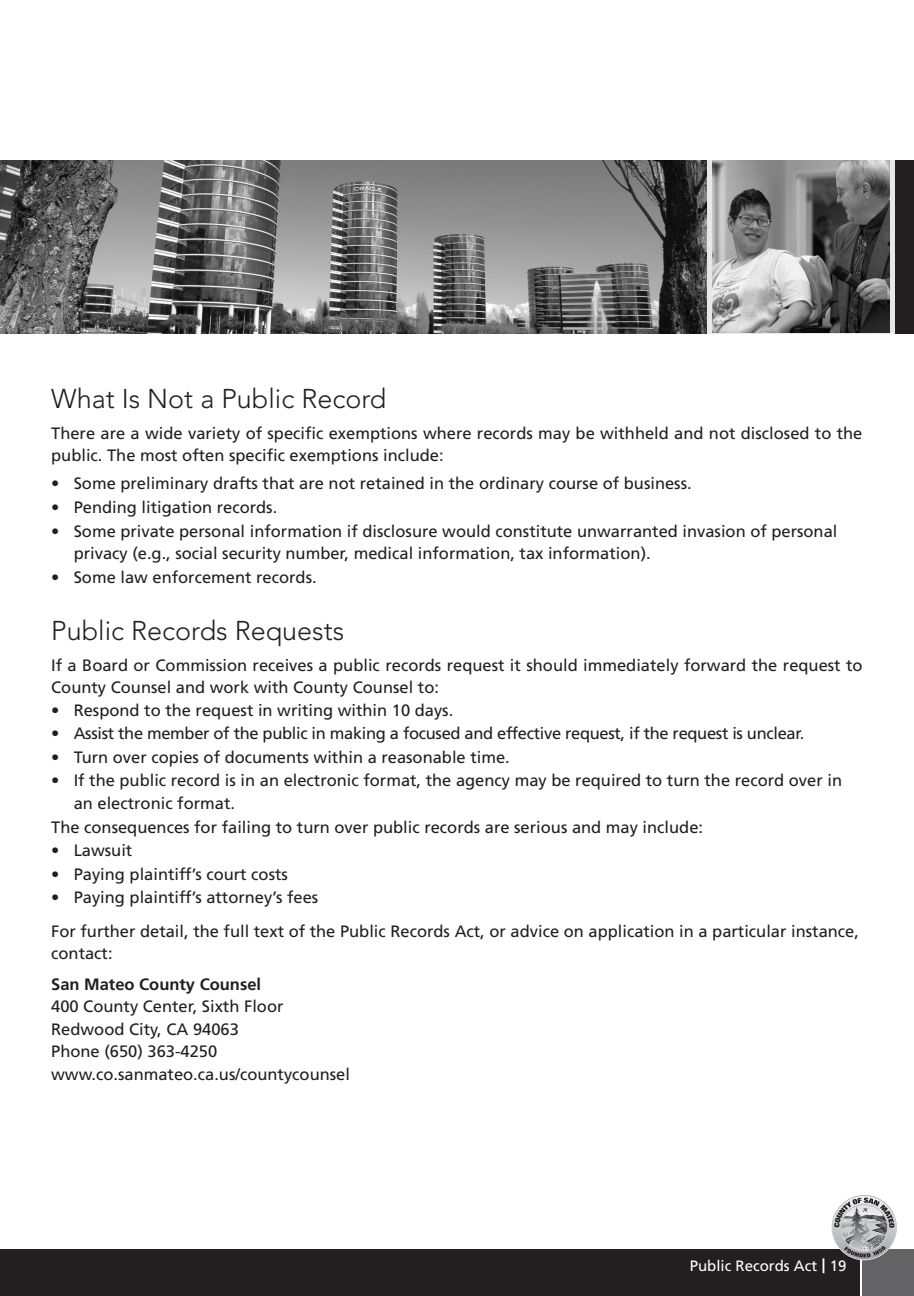
<style>
.page{position:relative;width:914px;height:1296px;background:#fff}
.page>*{position:absolute;margin:0;border:0;box-sizing:border-box;transform-origin:0 0}
.subhead2{font:300 27px "Avenir";color:#231f20}
.Bullets{font:16.5px/22.5px "Frutiger";color:#231f20}
.Body{font:16.5px/22.5px "Frutiger";color:#231f20}
.Body_Rag{font:16.5px/22.5px "Frutiger";color:#231f20}
.Bullets-2{font:16.5px "Frutiger";letter-spacing:-.02em;color:#231f20}
.Bullet_Last{font:16.5px "Frutiger";color:#231f20}
.Bold_Body{font:700 16.5px "Frutiger";color:#231f20}
.t1{font:15px "Frutiger";color:#fff}
.s1{font-size:19.5px}
</style>
<div class="page">
<div style="left:0;top:1249px;width:860px;height:47px;background:#231f20"></div>
<div style="left:863px;top:1249px;width:51px;height:47px;background:#636366"></div>
<svg style="left:832px;top:1195px;width:65px;height:65px"></svg>
<img style="left:0;top:160px;width:707px;height:174px">
<img style="left:713px;top:160px;width:177px;height:172px">
<div style="left:895px;top:160px;width:19px;height:174px;background:#231f20"></div>
<p class="subhead2" style="left:51px;top:383px;width:337px">What Is Not a Public Record</p>
<p class="Body" style="left:51px;top:422px;width:813px">There are a wide variety of specific exemptions where records may be withheld and not disclosed to the public. The most often specific exemptions include:</p>
<p class="Bullets" style="left:51px;top:472px;width:642px">• Some preliminary drafts that are not retained in the ordinary course of business.</p>
<p class="Bullets" style="left:51px;top:496px;width:228px">• Pending litigation records.</p>
<p class="Bullets" style="left:74px;top:519px;width:765px;text-indent:-22px">• Some private personal information if disclosure would constitute unwarranted invasion of personal privacy (e.g., social security number, medical information, tax information).</p>
<p class="Bullets" style="left:51px;top:565px;width:267px">• Some law enforcement records.</p>
<p class="subhead2" style="left:51px;top:615px;width:295px">Public Records Requests</p>
<p class="Body" style="left:51px;top:654px;width:813px">If a Board or Commission receives a public records request it should immediately forward the request to<br>County Counsel and work with County Counsel to:</p>
<p class="Bullets" style="left:51px;top:699px;width:404px">• Respond to the request in writing within 10 days.</p>
<p class="Bullets-2" style="left:51px;top:724px;width:755px">• Assist the member of the public in making a focused and effective request, if the request is unclear.</p>
<p class="Bullets" style="left:51px;top:746px;width:460px">• Turn over copies of documents within a reasonable time.</p>
<p class="Bullets" style="left:74px;top:769px;width:770px;text-indent:-22px">• If the public record is in an electronic format, the agency may be required to turn the record over in an electronic format.</p>
<p class="Bullets" style="left:51px;top:815px;width:653px">The consequences for failing to turn over public records are serious and may include:</p>
<p class="Bullets" style="left:51px;top:839px;width:83px">• Lawsuit</p>
<p class="Bullets" style="left:51px;top:863px;width:238px">• Paying plaintiff’s court costs</p>
<p class="Bullet_Last" style="left:51px;top:888px;width:269px">• Paying plaintiff’s attorney’s fees</p>
<p class="Body_Rag" style="left:51px;top:919px;width:809px">For further detail, the full text of the Public Records Act, or advice on application in a particular instance, contact:</p>
<p class="Bold_Body" style="left:51px;top:974px;width:211px">San Mateo County Counsel</p>
<p class="Body" style="left:51px;top:995px;width:300px">400 County Center, Sixth Floor<br>Redwood City, CA 94063<br>Phone (650) 363-4250 www.co.sanmateo.ca.us/countycounsel</p>
<p class="t1" style="left:690px;top:1257px;width:158px">Public Records Act <span class="s1">|</span> 19</p>
</div>
